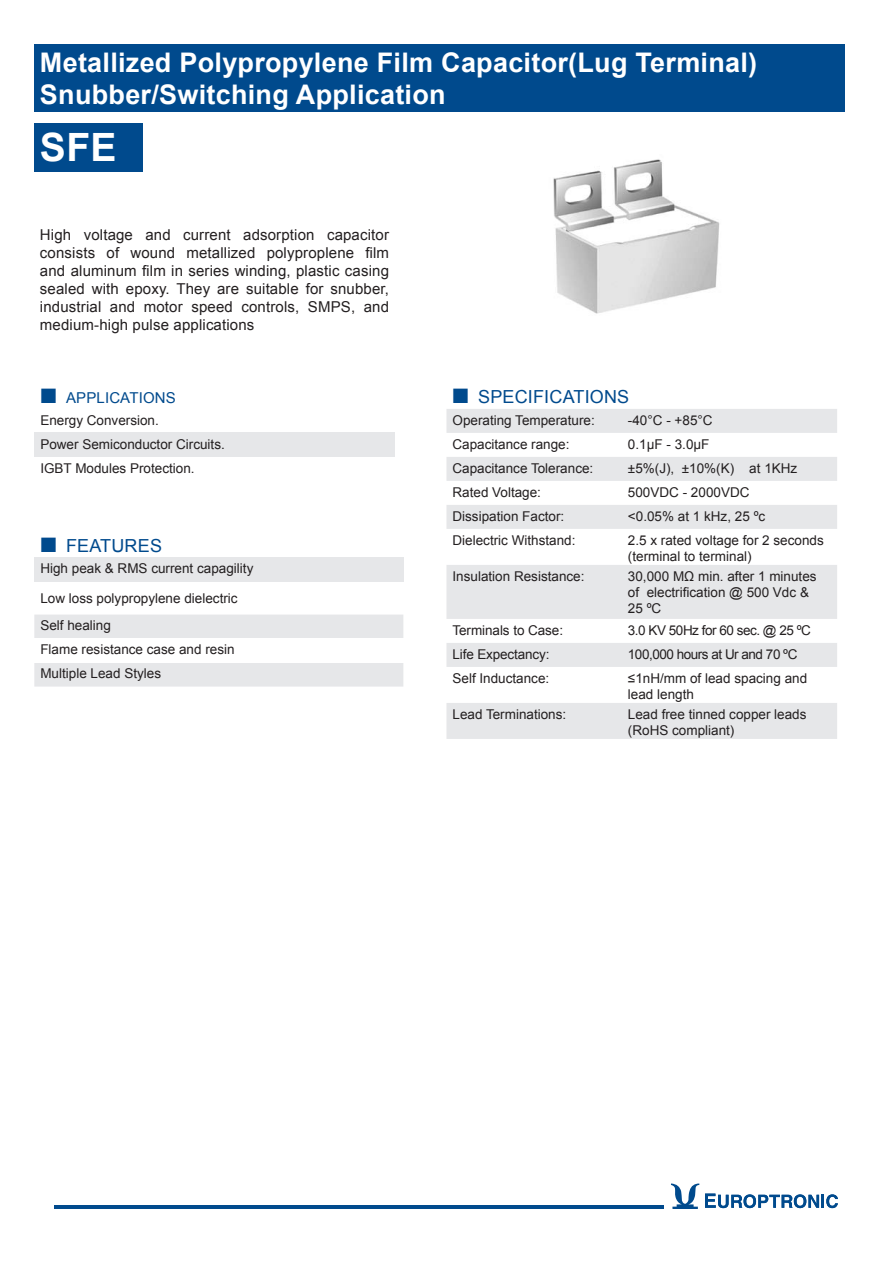
<style>
.page{position:relative;width:893px;height:1263px;background:#fff}
.page>*{position:absolute;margin:0;border:0;box-sizing:border-box;transform-origin:0 0}
.t1{font:700 39px "Arial";color:#fff}
.t2{font:700 27px/32.4px "Arial";letter-spacing:.01em;color:#fff}
.t3{font:18px "Arial";letter-spacing:.01em;color:#004a8d}
.t4{font:15px/18px "Arial";letter-spacing:.01em;color:#231f20;text-align:justify}
.t5{font:15px "Arial";letter-spacing:.01em;color:#004a8d}
.t6{font:13.5px/16.2px "Arial";color:#231f20}
.t7{font:13.5px "Arial";letter-spacing:-.035em;color:#231f20}
.s1{font-family:"Lucida Console";font-size:27px}
</style>
<div class="page">
<svg style="left:671px;top:1183px;width:28px;height:26px"></svg>
<svg style="left:705px;top:1193px;width:133px;height:15px"></svg>
<hr style="left:54px;top:1205px;width:609px;height:3px;background:#004a8d">
<div style="left:34px;top:44px;width:810px;height:68px;background:#004a8d"></div>
<div style="left:34px;top:124px;width:108px;height:48px;background:#004a8d"></div>
<svg style="left:34px;top:432px;width:361px;height:1px"></svg>
<div style="left:34px;top:433px;width:361px;height:24px;background:#e6e7e9"></div>
<div style="left:34px;top:557px;width:369px;height:24px;background:#e6e7e9"></div>
<div style="left:34px;top:614px;width:369px;height:72px;background:#e6e7e9"></div>
<div style="left:34px;top:638px;width:369px;height:24px;background:#fff"></div>
<svg style="left:446px;top:409px;width:391px;height:330px"></svg>
<div style="left:446px;top:565px;width:391px;height:54px;background:#e6e7e9"></div>
<img style="left:553px;top:159px;width:167px;height:155px">
<h2 class="t2" style="left:40px;top:47px;width:719px">Metallized Polypropylene Film Capacitor(Lug Terminal)<br>Snubber/Switching Application</h2>
<h1 class="t1" style="left:40px;top:121px;width:78px">SFE</h1>
<p class="t4" style="left:40px;top:226px;width:351px">High voltage and current adsorption capacitor consists of wound metallized polyproplene film and aluminum film in series winding, plastic casing sealed with epoxy. They are suitable for snubber, industrial and motor speed controls, SMPS, and medium-high pulse applications</p>
<p class="t5" style="left:40px;top:388px;width:137px"><span class="s1">■</span> APPLICATIONS</p>
<p class="t6" style="left:40px;top:408px;width:186px;line-height:24px">Energy Conversion.<br>Power Semiconductor Circuits.<br>IGBT Modules Protection.</p>
<h3 class="t3" style="left:40px;top:534px;width:123px"><span class="s1">■</span> FEATURES</h3>
<p class="t6" style="left:40px;top:561px;width:215px">High peak &amp; RMS current capagility</p>
<p class="t6" style="left:40px;top:585px;width:199px;line-height:27px">Low loss polypropylene dielectric<br>Self healing</p>
<p class="t6" style="left:40px;top:638px;width:196px;line-height:24px">Flame resistance case and resin<br>Multiple Lead Styles</p>
<h3 class="t3" style="left:452px;top:385px;width:178px"><span class="s1">■</span> SPECIFICATIONS</h3>
<p class="t6" style="left:452px;top:412px;width:144px">Operating Temperature:</p>
<p class="t6" style="left:628px;top:412px;width:86px">-40°C - +85°C</p>
<p class="t6" style="left:452px;top:436px;width:119px">Capacitance range:</p>
<p class="t6" style="left:628px;top:436px;width:83px">0.1μF - 3.0μF</p>
<p class="t6" style="left:452px;top:460px;width:142px">Capacitance Tolerance:</p>
<p class="t6" style="left:628px;top:460px;width:171px">±5%(J), ±10%(K) at 1KHz</p>
<p class="t6" style="left:452px;top:484px;width:90px">Rated Voltage:</p>
<p class="t6" style="left:628px;top:484px;width:123px">500VDC - 2000VDC</p>
<p class="t6" style="left:452px;top:508px;width:113px">Dissipation Factor:</p>
<p class="t6" style="left:628px;top:508px;width:139px">&lt;0.05% at 1 kHz, 25 ºc</p>
<p class="t6" style="left:452px;top:532px;width:125px">Dielectric Withstand:</p>
<p class="t6" style="left:628px;top:532px;width:197px">2.5 x rated voltage for 2 seconds (terminal to terminal)</p>
<p class="t6" style="left:452px;top:568px;width:134px">Insulation Resistance:</p>
<p class="t6" style="left:628px;top:568px;width:190px">30,000 MΩ min. after 1 minutes of electrification @ 500 Vdc &amp;<br>25 ºC</p>
<p class="t6" style="left:452px;top:622px;width:112px">Terminals to Case:</p>
<p class="t7" style="left:628px;top:621px;width:185px">3.0 KV 50Hz for 60 sec. @ 25 ºC</p>
<p class="t6" style="left:452px;top:646px;width:99px">Life Expectancy:</p>
<p class="t7" style="left:628px;top:645px;width:171px">100,000 hours at Ur and 70 ºC</p>
<p class="t6" style="left:452px;top:670px;width:98px">Self Inductance:</p>
<p class="t6" style="left:628px;top:670px;width:181px">≤1nH/mm of lead spacing and lead length</p>
<p class="t6" style="left:452px;top:706px;width:115px">Lead Terminations:</p>
<p class="t6" style="left:628px;top:706px;width:180px">Lead free tinned copper leads (RoHS compliant)</p>
</div>
